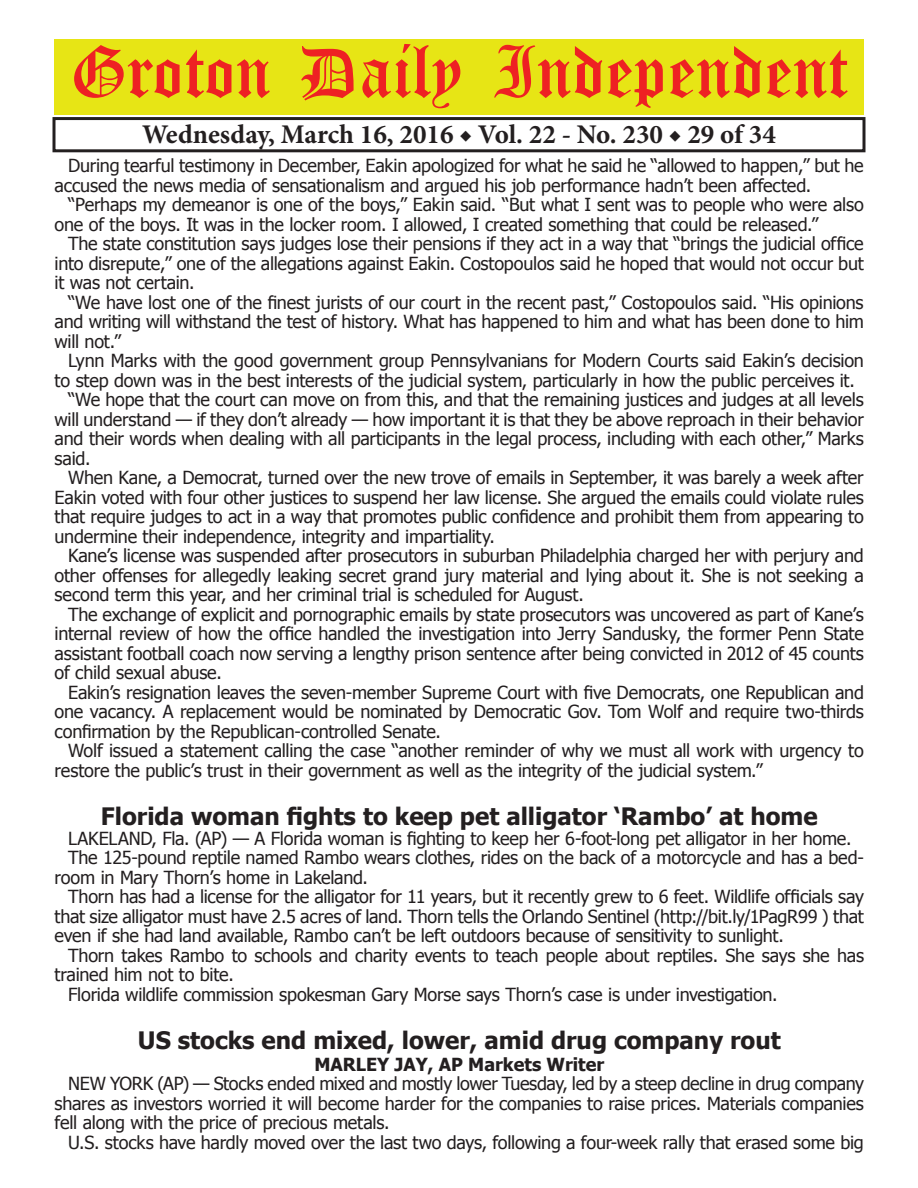
<style>
.page{position:relative;width:918px;height:1188px;background:#fff}
.page>*{position:absolute;margin:0;border:0;box-sizing:border-box;transform-origin:0 0}
.t1{font:54px "Old English Five";color:#ee2123}
.t2{font:700 27px "Minion Pro";color:#231f20}
.t3{font:700 24px "Tahoma";color:#231f20}
.t4{font:18px/19.5px "Tahoma";letter-spacing:-.01em;color:#231f20;text-align:justify}
.t5{font:700 18px "Tahoma";color:#231f20}
</style>
<div class="page">
<div style="left:52px;top:117px;width:814px;height:35px;border:3px solid #231f20"></div>
<div style="left:54px;top:40px;width:810px;height:75px;background:#e7e515"></div>
<h1 class="t1" style="left:70px;top:47px;width:779px">Groton Daily Independent</h1>
<h2 class="t2" style="left:142px;top:116px;width:635px">Wednesday, March 16, 2016 ◆ Vol. 22 - No. 230 ◆ 29 of 34</h2>
<p class="t4" style="left:55px;top:155px;width:811px;text-indent:14px">During tearful testimony in December, Eakin apologized for what he said he “allowed to happen,” but he accused the news media of sensationalism and argued his job performance hadn’t been affected.</p>
<p class="t4" style="left:55px;top:194px;width:811px;text-indent:14px">“Perhaps my demeanor is one of the boys,” Eakin said. “But what I sent was to people who were also one of the boys. It was in the locker room. I allowed, I created something that could be released.”</p>
<p class="t4" style="left:55px;top:233px;width:811px;text-indent:14px">The state constitution says judges lose their pensions if they act in a way that “brings the judicial office into disrepute,” one of the allegations against Eakin. Costopoulos said he hoped that would not occur but it was not certain.</p>
<p class="t4" style="left:55px;top:292px;width:811px;text-indent:14px">“We have lost one of the finest jurists of our court in the recent past,” Costopoulos said. “His opinions and writing will withstand the test of history. What has happened to him and what has been done to him will not.”</p>
<p class="t4" style="left:68px;top:350px;width:797px">Lynn Marks with the good government group Pennsylvanians for Modern Courts said Eakin’s decision</p>
<p class="t4" style="left:55px;top:370px;width:802px">to step down was in the best interests of the judicial system, particularly in how the public perceives it.</p>
<p class="t4" style="left:68px;top:389px;width:797px">“We hope that the court can move on from this, and that the remaining justices and judges at all levels</p>
<p class="t4" style="left:55px;top:409px;width:811px">will understand — if they don’t already — how important it is that they be above reproach in their behavior</p>
<p class="t4" style="left:55px;top:428px;width:811px">and their words when dealing with all participants in the legal process, including with each other,” Marks</p>
<p class="t4" style="left:55px;top:448px;width:37px">said.</p>
<p class="t4" style="left:68px;top:467px;width:797px">When Kane, a Democrat, turned over the new trove of emails in September, it was barely a week after</p>
<p class="t4" style="left:55px;top:487px;width:811px">Eakin voted with four other justices to suspend her law license. She argued the emails could violate rules</p>
<p class="t4" style="left:55px;top:506px;width:811px">that require judges to act in a way that promotes public confidence and prohibit them from appearing to</p>
<p class="t4" style="left:55px;top:526px;width:442px">undermine their independence, integrity and impartiality.</p>
<p class="t4" style="left:68px;top:545px;width:797px">Kane’s license was suspended after prosecutors in suburban Philadelphia charged her with perjury and</p>
<p class="t4" style="left:55px;top:565px;width:811px">other offenses for allegedly leaking secret grand jury material and lying about it. She is not seeking a</p>
<p class="t4" style="left:55px;top:584px;width:531px">second term this year, and her criminal trial is scheduled for August.</p>
<p class="t4" style="left:68px;top:604px;width:797px">The exchange of explicit and pornographic emails by state prosecutors was uncovered as part of Kane’s</p>
<p class="t4" style="left:55px;top:623px;width:811px">internal review of how the office handled the investigation into Jerry Sandusky, the former Penn State</p>
<p class="t4" style="left:55px;top:643px;width:811px">assistant football coach now serving a lengthy prison sentence after being convicted in 2012 of 45 counts</p>
<p class="t4" style="left:55px;top:662px;width:169px">of child sexual abuse.</p>
<p class="t4" style="left:68px;top:682px;width:797px">Eakin’s resignation leaves the seven-member Supreme Court with five Democrats, one Republican and</p>
<p class="t4" style="left:55px;top:701px;width:811px">one vacancy. A replacement would be nominated by Democratic Gov. Tom Wolf and require two-thirds</p>
<p class="t4" style="left:55px;top:721px;width:388px">confirmation by the Republican-controlled Senate.</p>
<p class="t4" style="left:68px;top:740px;width:797px">Wolf issued a statement calling the case “another reminder of why we must all work with urgency to</p>
<p class="t4" style="left:55px;top:760px;width:710px">restore the public’s trust in their government as well as the integrity of the judicial system.”</p>
<h3 class="t3" style="left:101px;top:800px;width:718px">Florida woman fights to keep pet alligator ‘Rambo’ at home</h3>
<p class="t4" style="left:68px;top:828px;width:785px">LAKELAND, Fla. (AP) — A Florida woman is fighting to keep her 6-foot-long pet alligator in her home.</p>
<p class="t4" style="left:68px;top:847px;width:797px">The 125-pound reptile named Rambo wears clothes, rides on the back of a motorcycle and has a bed-</p>
<p class="t4" style="left:55px;top:867px;width:315px">room in Mary Thorn’s home in Lakeland.</p>
<p class="t4" style="left:68px;top:886px;width:797px">Thorn has had a license for the alligator for 11 years, but it recently grew to 6 feet. Wildlife officials say</p>
<p class="t4" style="left:55px;top:905px;width:811px">that size alligator must have 2.5 acres of land. Thorn tells the Orlando Sentinel (http://bit.ly/1PagR99 ) that</p>
<p class="t4" style="left:55px;top:925px;width:731px">even if she had land available, Rambo can’t be left outdoors because of sensitivity to sunlight.</p>
<p class="t4" style="left:68px;top:944px;width:797px">Thorn takes Rambo to schools and charity events to teach people about reptiles. She says she has</p>
<p class="t4" style="left:55px;top:964px;width:181px">trained him not to bite.</p>
<p class="t4" style="left:68px;top:983px;width:711px">Florida wildlife commission spokesman Gary Morse says Thorn’s case is under investigation.</p>
<h3 class="t3" style="left:138px;top:1023px;width:644px">US stocks end mixed, lower, amid drug company rout</h3>
<p class="t5" style="left:314px;top:1051px;width:291px">MARLEY JAY, AP Markets Writer</p>
<p class="t4" style="left:55px;top:1073px;width:811px;text-indent:14px">NEW YORK (AP) — Stocks ended mixed and mostly lower Tuesday, led by a steep decline in drug company shares as investors worried it will become harder for the companies to raise prices. Materials companies fell along with the price of precious metals.</p>
<p class="t4" style="left:68px;top:1131px;width:797px">U.S. stocks have hardly moved over the last two days, following a four-week rally that erased some big</p>
</div>
